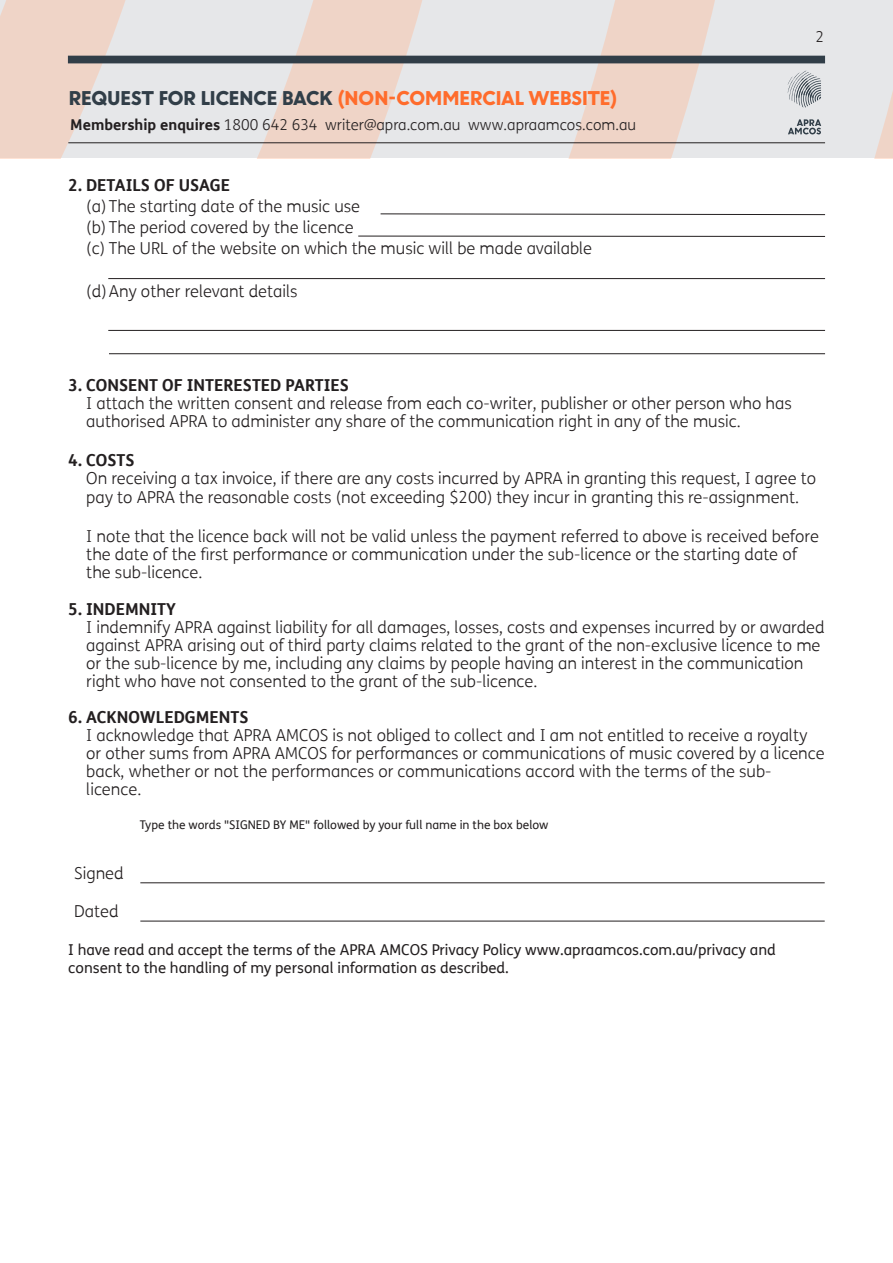
<style>
.page{position:relative;width:893px;height:1263px;background:#fff}
.page>*{position:absolute;margin:0;border:0;box-sizing:border-box;transform-origin:0 0}
.t1{font:900 18px "U8";letter-spacing:.005em;color:#ff6c2c}
.Pa1{font:300 16.5px/18px "FS Me";color:#231f20}
.Pa0{font:300 16.5px/18px "FS Me";color:#231f20}
.Pa0-2{font:700 16.5px "FS Me";color:#231f20}
.Pa1-2{font:700 16.5px "FS Me";color:#231f20}
.Default{font:15px/18px "FS Me";color:#231f20}
.t2{font:300 15px "FS Me";color:#231f20}
.t3{font:12px "FS Me";color:#231f20}
.s1{color:#313e48}
.s2{font-weight:700}
</style>
<div class="page">
<svg style="left:0;top:0;width:893px;height:158px;background:#e8dfdc"></svg>
<svg style="left:788px;top:119px;width:33px;height:15px"></svg>
<svg style="left:788px;top:71px;width:33px;height:37px"></svg>
<hr style="left:68px;top:142px;width:757px;height:1px;background:#231f20">
<div style="left:68px;top:56px;width:757px;height:7px;background:#313e48"></div>
<hr style="left:140px;top:882px;width:685px;height:1px;background:#231f20">
<hr style="left:140px;top:921px;width:685px;height:1px;background:#231f20">
<svg style="left:380px;top:213px;width:446px;height:2px"></svg>
<hr style="left:358px;top:236px;width:467px;height:1px;background:#231f20">
<hr style="left:108px;top:278px;width:717px;height:1px;background:#231f20">
<hr style="left:108px;top:330px;width:717px;height:1px;background:#231f20">
<hr style="left:109px;top:353px;width:716px;height:1px;background:#231f20">
<p class="t1" style="left:69px;top:83px;width:550px"><span class="s1">REQUEST FOR LICENCE BACK</span> (NON-COMMERCIAL WEBSITE)</p>
<p class="t2" style="left:70px;top:114px;width:567px"><span class="s2">Membership enquires</span> 1800 642 634 writer@apra.com.au www.apraamcos.com.au</p>
<p class="Pa0-2" style="left:68px;top:172px;width:163px">2. DETAILS OF USAGE</p>
<p class="Pa1" style="left:86px;top:197px;width:275px">(a) The starting date of the music use</p>
<p class="Pa1" style="left:86px;top:218px;width:269px">(b) The period covered by the licence</p>
<p class="Pa1" style="left:86px;top:239px;width:507px">(c) The URL of the website on which the music will be made available</p>
<p class="Pa1" style="left:86px;top:281px;width:213px">(d)Any other relevant details</p>
<p class="t2" style="left:816px;top:26px;width:10px">2</p>
<p class="Pa1-2" style="left:68px;top:372px;width:282px">3. CONSENT OF INTERESTED PARTIES</p>
<p class="Pa0" style="left:86px;top:393px;width:707px">I attach the written consent and release from each co-writer, publisher or other person who has authorised APRA to administer any share of the communication right in any of the music.</p>
<p class="Pa0-2" style="left:68px;top:448px;width:68px">4. COSTS</p>
<p class="Pa0" style="left:86px;top:469px;width:731px">On receiving a tax invoice, if there are any costs incurred by APRA in granting this request, I agree to pay to APRA the reasonable costs (not exceeding $200) they incur in granting this re-assignment.</p>
<p class="Pa0" style="left:86px;top:527px;width:734px">I note that the licence back will not be valid unless the payment referred to above is received before the date of the first performance or communication under the sub-licence or the starting date of the sub-licence.</p>
<p class="Pa0-2" style="left:68px;top:596px;width:109px">5. INDEMNITY</p>
<p class="Pa1" style="left:86px;top:617px;width:740px">I indemnify APRA against liability for all damages, losses, costs and expenses incurred by or awarded against APRA arising out of third party claims related to the grant of the non-exclusive licence to me or the sub-licence by me, including any claims by people having an interest in the communication right who have not consented to the grant of the sub-licence.</p>
<p class="Pa0-2" style="left:68px;top:704px;width:182px">6. ACKNOWLEDGMENTS</p>
<p class="Pa1" style="left:86px;top:726px;width:740px">I acknowledge that APRA AMCOS is not obliged to collect and I am not entitled to receive a royalty or other sums from APRA AMCOS for performances or communications of music covered by a licence back, whether or not the performances or communications accord with the terms of the sub&shy;licence.</p>
<p class="t3" style="left:140px;top:816px;width:410px">Type the words "SIGNED BY ME" followed by your full name in the box below</p>
<p class="Pa0" style="left:74px;top:863px;width:51px">Signed</p>
<p class="Pa0" style="left:74px;top:901px;width:46px">Dated</p>
<p class="Default" style="left:68px;top:940px;width:709px">I have read and accept the terms of the APRA AMCOS Privacy Policy www.apraamcos.com.au/privacy and consent to the handling of my personal information as described.</p>
</div>
